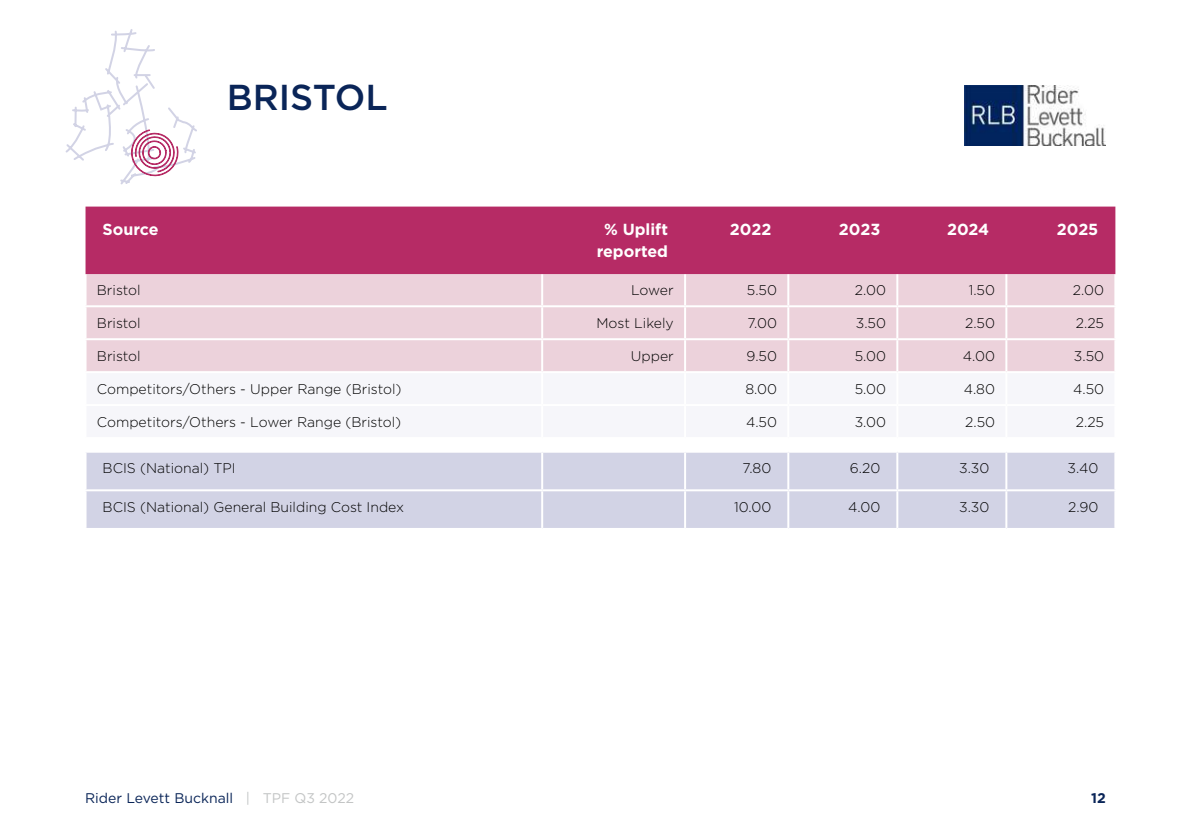
<style>
.page{position:relative;width:1191px;height:840px;background:#fff}
.page>*{position:absolute;margin:0;border:0;box-sizing:border-box;transform-origin:0 0}
.t1{font:500 36px "Gotham";color:#0a2558}
.t2{font:700 16px/22px "Gotham";color:#fff;text-align:center}
.t3{font:300 14px "Gotham";color:#000}
.t4{font:14px "Gotham";color:#0a2558}
.t5{font:700 14px "Gotham";color:#0a2558}
.s1{color:#c3c5c5}
</style>
<div class="page">
<img style="left:964px;top:85px;width:142px;height:60px">
<div style="left:86px;top:206px;width:1029px;height:68px;background:#b62b65"></div>
<div style="left:87px;top:274px;width:1027px;height:97px;background:#ecd2db"></div>
<div style="left:87px;top:452px;width:1027px;height:75px;background:#d2d3e5"></div>
<hr style="left:541px;top:274px;width:2px;height:31px;background:#fff">
<hr style="left:684px;top:274px;width:2px;height:31px;background:#fff">
<hr style="left:787px;top:274px;width:2px;height:31px;background:#fff">
<hr style="left:896px;top:274px;width:2px;height:31px;background:#fff">
<hr style="left:1005px;top:274px;width:2px;height:31px;background:#fff">
<hr style="left:85px;top:305px;width:457px;height:2px;background:#fff">
<hr style="left:542px;top:305px;width:143px;height:2px;background:#fff">
<hr style="left:541px;top:307px;width:2px;height:31px;background:#fff">
<hr style="left:685px;top:305px;width:103px;height:2px;background:#fff">
<hr style="left:684px;top:307px;width:2px;height:31px;background:#fff">
<hr style="left:788px;top:305px;width:109px;height:2px;background:#fff">
<hr style="left:787px;top:307px;width:2px;height:31px;background:#fff">
<hr style="left:897px;top:305px;width:109px;height:2px;background:#fff">
<hr style="left:896px;top:307px;width:2px;height:31px;background:#fff">
<hr style="left:1006px;top:305px;width:110px;height:2px;background:#fff">
<hr style="left:1005px;top:307px;width:2px;height:31px;background:#fff">
<hr style="left:85px;top:338px;width:457px;height:2px;background:#fff">
<hr style="left:542px;top:338px;width:143px;height:2px;background:#fff">
<hr style="left:541px;top:340px;width:2px;height:31px;background:#fff">
<hr style="left:685px;top:338px;width:103px;height:2px;background:#fff">
<hr style="left:684px;top:340px;width:2px;height:31px;background:#fff">
<hr style="left:788px;top:338px;width:109px;height:2px;background:#fff">
<hr style="left:787px;top:340px;width:2px;height:31px;background:#fff">
<hr style="left:897px;top:338px;width:109px;height:2px;background:#fff">
<hr style="left:896px;top:340px;width:2px;height:31px;background:#fff">
<hr style="left:1006px;top:338px;width:110px;height:2px;background:#fff">
<hr style="left:1005px;top:340px;width:2px;height:31px;background:#fff">
<hr style="left:541px;top:452px;width:2px;height:37px;background:#fff">
<hr style="left:684px;top:452px;width:2px;height:37px;background:#fff">
<hr style="left:787px;top:452px;width:2px;height:37px;background:#fff">
<hr style="left:896px;top:452px;width:2px;height:37px;background:#fff">
<hr style="left:1005px;top:452px;width:2px;height:37px;background:#fff">
<hr style="left:85px;top:489px;width:457px;height:2px;background:#fff">
<hr style="left:542px;top:489px;width:143px;height:2px;background:#fff">
<hr style="left:541px;top:491px;width:2px;height:36px;background:#fff">
<hr style="left:685px;top:489px;width:103px;height:2px;background:#fff">
<hr style="left:684px;top:491px;width:2px;height:36px;background:#fff">
<hr style="left:788px;top:489px;width:109px;height:2px;background:#fff">
<hr style="left:787px;top:491px;width:2px;height:36px;background:#fff">
<hr style="left:897px;top:489px;width:109px;height:2px;background:#fff">
<hr style="left:896px;top:491px;width:2px;height:36px;background:#fff">
<hr style="left:1006px;top:489px;width:110px;height:2px;background:#fff">
<hr style="left:1005px;top:491px;width:2px;height:36px;background:#fff">
<svg style="left:65px;top:29px;width:132px;height:156px"></svg>
<h1 class="t1" style="left:227px;top:84px;width:162px">BRISTOL</h1>
<p class="t2" style="left:103px;top:219px;width:57px">Source</p>
<p class="t2" style="left:596px;top:219px;width:73px">% Uplift reported</p>
<p class="t2" style="left:730px;top:219px;width:43px">2022</p>
<p class="t2" style="left:839px;top:219px;width:43px">2023</p>
<p class="t2" style="left:947px;top:219px;width:44px">2024</p>
<p class="t2" style="left:1056px;top:219px;width:43px">2025</p>
<p class="t3" style="left:97px;top:283px;width:45px">Bristol</p>
<p class="t3" style="left:631px;top:283px;width:44px">Lower</p>
<p class="t3" style="left:747px;top:283px;width:32px">5.50</p>
<p class="t3" style="left:855px;top:283px;width:33px">2.00</p>
<p class="t3" style="left:968px;top:283px;width:28px">1.50</p>
<p class="t3" style="left:1073px;top:283px;width:33px">2.00</p>
<p class="t3" style="left:97px;top:316px;width:45px">Bristol</p>
<p class="t3" style="left:596px;top:316px;width:79px">Most Likely</p>
<p class="t3" style="left:747px;top:316px;width:31px">7.00</p>
<p class="t3" style="left:856px;top:316px;width:32px">3.50</p>
<p class="t3" style="left:965px;top:316px;width:31px">2.50</p>
<p class="t3" style="left:1075px;top:316px;width:30px">2.25</p>
<p class="t3" style="left:97px;top:349px;width:45px">Bristol</p>
<p class="t3" style="left:631px;top:349px;width:44px">Upper</p>
<p class="t3" style="left:746px;top:349px;width:32px">9.50</p>
<p class="t3" style="left:854px;top:349px;width:33px">5.00</p>
<p class="t3" style="left:963px;top:349px;width:34px">4.00</p>
<p class="t3" style="left:1074px;top:349px;width:32px">3.50</p>
<p class="t3" style="left:97px;top:382px;width:306px">Competitors/Others - Upper Range (Bristol)</p>
<p class="t3" style="left:745px;top:382px;width:33px">8.00</p>
<p class="t3" style="left:854px;top:382px;width:33px">5.00</p>
<p class="t3" style="left:963px;top:382px;width:33px">4.80</p>
<p class="t3" style="left:1073px;top:382px;width:32px">4.50</p>
<p class="t3" style="left:97px;top:415px;width:306px">Competitors/Others - Lower Range (Bristol)</p>
<p class="t3" style="left:746px;top:415px;width:32px">4.50</p>
<p class="t3" style="left:854px;top:415px;width:33px">3.00</p>
<p class="t3" style="left:965px;top:415px;width:31px">2.50</p>
<p class="t3" style="left:1076px;top:415px;width:30px">2.25</p>
<p class="t3" style="left:103px;top:462px;width:135px">BCIS (National) TPI</p>
<p class="t3" style="left:742px;top:462px;width:30px">7.80</p>
<p class="t3" style="left:850px;top:462px;width:32px">6.20</p>
<p class="t3" style="left:959px;top:462px;width:32px">3.30</p>
<p class="t3" style="left:1067px;top:462px;width:32px">3.40</p>
<p class="t3" style="left:103px;top:500px;width:303px">BCIS (National) General Building Cost Index</p>
<p class="t3" style="left:734px;top:500px;width:39px">10.00</p>
<p class="t3" style="left:848px;top:500px;width:34px">4.00</p>
<p class="t3" style="left:959px;top:500px;width:32px">3.30</p>
<p class="t3" style="left:1068px;top:500px;width:32px">2.90</p>
<p class="t4" style="left:85px;top:791px;width:271px">Rider Levett Bucknall <span class="s1">| TPF Q3 2022</span></p>
<p class="t5" style="left:1091px;top:791px;width:16px">12</p>
</div>
